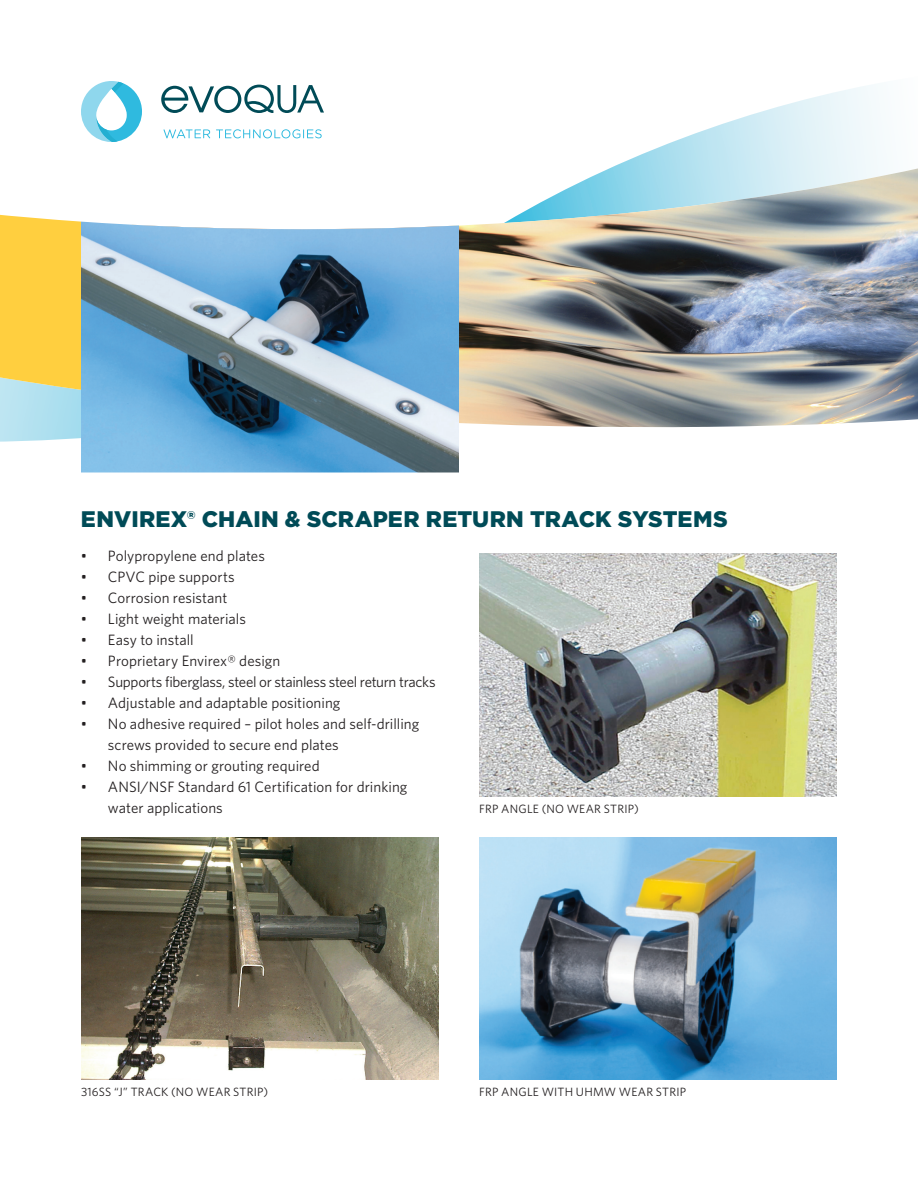
<style>
.page{position:relative;width:918px;height:1188px;background:#fff}
.page>*{position:absolute;margin:0;border:0;box-sizing:border-box;transform-origin:0 0}
.t1{font:900 22.5px "Gotham";letter-spacing:.005em;color:#004b57}
.t2{font:15px/21px "Whitney";color:#231f20}
.t3{font:15px "Whitney";letter-spacing:-.02em;color:#231f20}
.t4{font:12px "Whitney";letter-spacing:.02em;color:#231f20}
</style>
<div class="page">
<img style="left:479px;top:554px;width:358px;height:242px">
<img style="left:479px;top:837px;width:358px;height:243px">
<svg style="left:610px;top:85px;width:275px;height:83px"></svg>
<svg style="left:0;top:214px;width:86px;height:228px;background:#ebd470"></svg>
<svg style="left:161px;top:85px;width:163px;height:28px"></svg>
<svg style="left:164px;top:129px;width:46px;height:9px"></svg>
<svg style="left:216px;top:129px;width:106px;height:9px"></svg>
<svg style="left:81px;top:81px;width:61px;height:61px"></svg>
<img style="left:459px;top:168px;width:459px;height:259px">
<img style="left:81px;top:222px;width:378px;height:250px">
<img style="left:81px;top:837px;width:358px;height:243px">
<h1 class="t1" style="left:81px;top:503px;width:648px">ENVIREX® CHAIN &amp; SCRAPER RETURN TRACK SYSTEMS</h1>
<p class="t2" style="left:81px;top:545px;width:185px">• Polypropylene end plates</p>
<p class="t2" style="left:81px;top:566px;width:155px">• CPVC pipe supports</p>
<p class="t2" style="left:81px;top:587px;width:148px">• Corrosion resistant</p>
<p class="t2" style="left:81px;top:608px;width:167px">• Light weight materials</p>
<p class="t2" style="left:81px;top:629px;width:114px">• Easy to install</p>
<p class="t2" style="left:81px;top:650px;width:201px">• Proprietary Envirex® design</p>
<p class="t3" style="left:81px;top:672px;width:356px">• Supports fiberglass, steel or stainless steel return tracks</p>
<p class="t2" style="left:81px;top:692px;width:261px">• Adjustable and adaptable positioning</p>
<p class="t2" style="left:108px;top:713px;width:313px;text-indent:-27px">• No adhesive required – pilot holes and self-drilling screws provided to secure end plates</p>
<p class="t2" style="left:81px;top:755px;width:240px">• No shimming or grouting required</p>
<p class="t2" style="left:108px;top:776px;width:301px;text-indent:-27px">• ANSI/NSF Standard 61 Certification for drinking water applications</p>
<p class="t4" style="left:479px;top:801px;width:161px">FRP ANGLE (NO WEAR STRIP)</p>
<p class="t4" style="left:81px;top:1084px;width:189px">316SS “J” TRACK (NO WEAR STRIP)</p>
<p class="t4" style="left:479px;top:1084px;width:208px">FRP ANGLE WITH UHMW WEAR STRIP</p>
</div>
